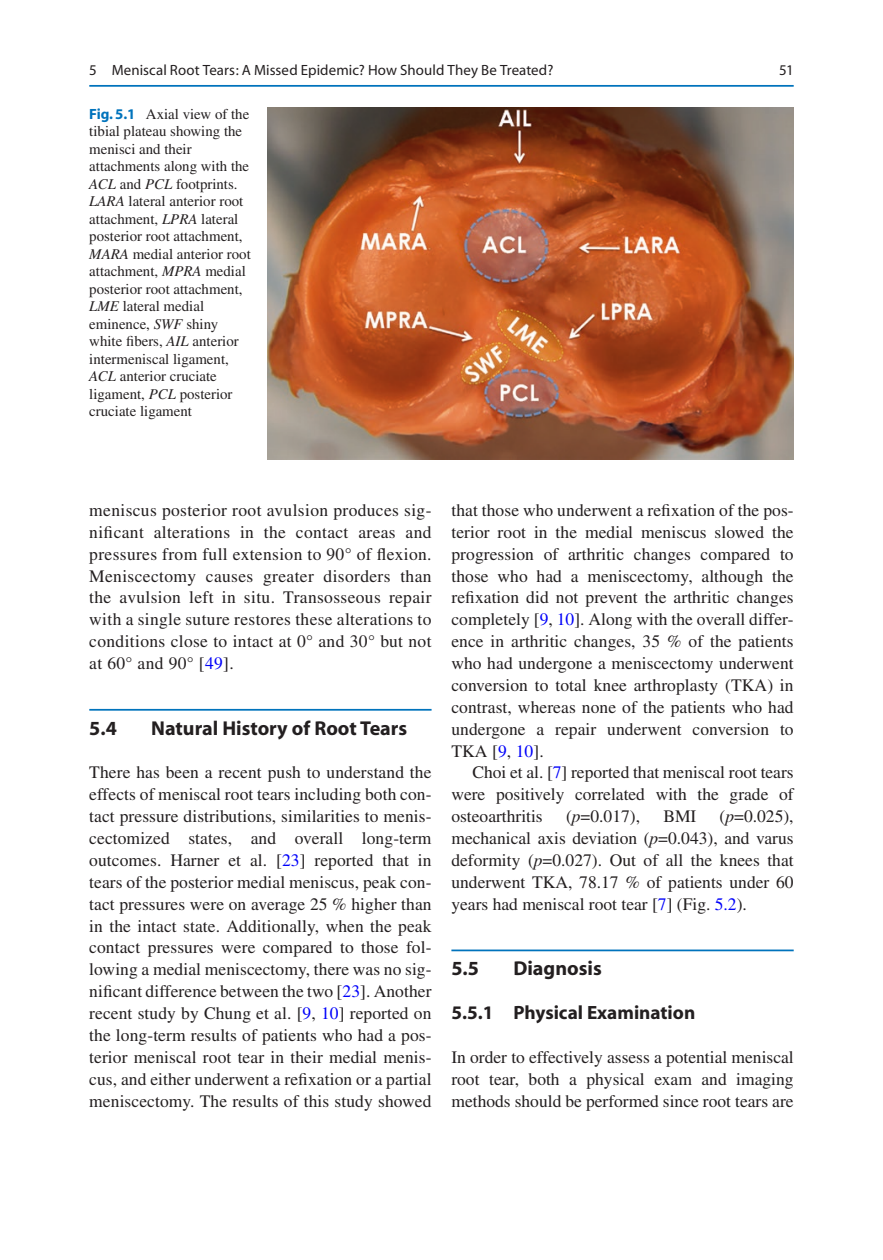
<style>
.page{position:relative;width:883px;height:1260px;background:#fff}
.page>*{position:absolute;margin:0;border:0;box-sizing:border-box;transform-origin:0 0}
.t1{font:700 20.12px "Rlmvpm Myriad";color:#231f20}
.t2{font:700 19.25px "Rlmvpm Myriad";color:#231f20}
.t3{font:17.5px/21.9px "Sgjfby Times";color:#231f20;text-align:justify}
.t4{font:14.88px/17.5px "Sgjfby Times";color:#231f20}
.t5{font:14.88px "Xsgrdx Myriad";letter-spacing:.005em;color:#231f20}
.t6{font:14.88px "Hhxsxc Myriad";color:#231f20}
.s1{font-family:"Rlmvpm Myriad";font-weight:700;color:#0073bc}
.s2{font-family:"Wlhcpf Times";font-style:italic}
.s3{color:#0000fa}
</style>
<div class="page">
<hr style="left:89px;top:709px;width:343px;height:2px;background:#0073bc">
<hr style="left:451px;top:950px;width:343px;height:1px;background:#0073bc">
<img style="left:268px;top:107px;width:526px;height:353px">
<hr style="left:89px;top:85px;width:705px;height:2px;background:#0073bc">
<p class="t5" style="left:89px;top:63px;width:466px">5 Meniscal Root Tears: A Missed Epidemic? How Should They Be Treated?</p>
<p class="t4" style="left:89px;top:105px;width:163px"><span class="s1">Fig. 5.1</span> Axial view of the tibial plateau showing the menisci and their attachments along with the<br><span class="s2">ACL</span> and <span class="s2">PCL</span> footprints.<br><span class="s2">LARA</span> lateral anterior root attachment, <span class="s2">LPRA</span> lateral posterior root attachment,<br><span class="s2">MARA</span> medial anterior root attachment, <span class="s2">MPRA</span> medial posterior root attachment,<br><span class="s2">LME</span> lateral medial eminence, <span class="s2">SWF</span> shiny white fibers, <span class="s2">AIL</span> anterior intermeniscal ligament,<br><span class="s2">ACL</span> anterior cruciate ligament, <span class="s2">PCL</span> posterior cruciate ligament</p>
<p class="t6" style="left:779px;top:63px;width:16px">51</p>
<p class="t3" style="left:89px;top:499px;width:344px">meniscus posterior root avulsion produces sig&shy;nificant alterations in the contact areas and pressures from full extension to 90° of flexion.<br>Meniscectomy causes greater disorders than the avulsion left in situ. Transosseous repair with a single suture restores these alterations to conditions close to intact at 0° and 30° but not at 60° and 90° [<span class="s3">49</span>].</p>
<p class="t1" style="left:89px;top:718px;width:29px">5.4</p>
<p class="t1" style="left:151px;top:718px;width:258px">Natural History of Root Tears</p>
<p class="t3" style="left:89px;top:762px;width:344px">There has been a recent push to understand the effects of meniscal root tears including both con&shy;tact pressure distributions, similarities to menis&shy;cectomized states, and overall long-term outcomes. Harner et al. [<span class="s3">23</span>] reported that in tears of the posterior medial meniscus, peak con&shy;tact pressures were on average 25 % higher than in the intact state. Additionally, when the peak contact pressures were compared to those fol&shy;lowing a medial meniscectomy, there was no sig&shy;nificant difference between the two [<span class="s3">23</span>]. Another recent study by Chung et al. [<span class="s3">9</span>, <span class="s3">10</span>] reported on the long-term results of patients who had a pos&shy;terior meniscal root tear in their medial menis&shy;cus, and either underwent a refixation or a partial meniscectomy. The results of this study showed</p>
<p class="t3" style="left:451px;top:499px;width:344px">that those who underwent a refixation of the pos&shy;terior root in the medial meniscus slowed the progression of arthritic changes compared to those who had a meniscectomy, although the refixation did not prevent the arthritic changes completely [<span class="s3">9</span>, <span class="s3">10</span>]. Along with the overall differ&shy;ence in arthritic changes, 35 % of the patients who had undergone a meniscectomy underwent conversion to total knee arthroplasty (TKA) in contrast, whereas none of the patients who had undergone a repair underwent conversion to TKA [<span class="s3">9</span>, <span class="s3">10</span>].</p>
<p class="t3" style="left:451px;top:762px;width:344px;text-indent:21px">Choi et al. [<span class="s3">7</span>] reported that meniscal root tears were positively correlated with the grade of osteoarthritis</p>
<p class="t3" style="left:451px;top:805px;width:344px;text-indent:268px">(<span class="s2">p</span>=0.025), mechanical axis deviation (<span class="s2">p</span>=0.043), and varus deformity (<span class="s2">p</span>=0.027). Out of all the knees that underwent TKA, 78.17 % of patients under 60 years had meniscal root tear [<span class="s3">7</span>] (Fig. <span class="s3">5.2</span>).</p>
<p class="t3" style="left:566px;top:805px;width:76px">(<span class="s2">p</span>=0.017),</p>
<p class="t3" style="left:663px;top:805px;width:35px">BMI</p>
<p class="t1" style="left:451px;top:958px;width:29px">5.5</p>
<p class="t1" style="left:513px;top:958px;width:90px">Diagnosis</p>
<p class="t2" style="left:451px;top:1003px;width:245px">5.5.1 Physical Examination</p>
<p class="t3" style="left:451px;top:1046px;width:344px">In order to effectively assess a potential meniscal root tear, both a physical exam and imaging methods should be performed since root tears are</p>
</div>
